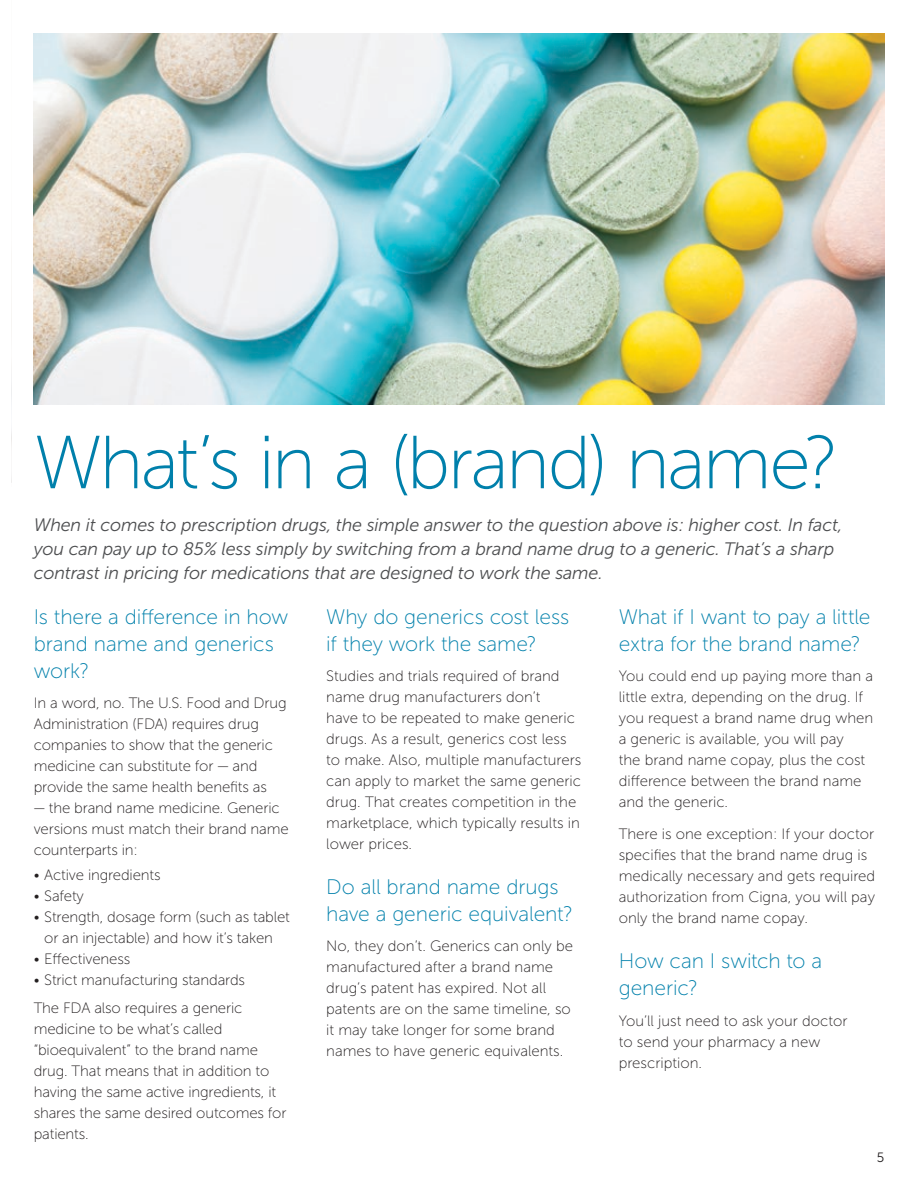
<style>
.page{position:relative;width:918px;height:1188px;background:#fff}
.page>*{position:absolute;margin:0;border:0;box-sizing:border-box;transform-origin:0 0}
.t1{font:75px "Museo Sans 100";letter-spacing:-.035em;color:#0080ab}
.t2{font:21px/27px "Museo Sans 100";letter-spacing:-.005em;color:#0080ab}
.t3{font:italic 18px/24px "Museo Sans 300";letter-spacing:-.01em;color:#4d4e50}
.t4{font:15px/21px "Museo Sans 100";color:#231f20}
.t5{font:13.5px "Museo Sans 300";color:#231f20}
</style>
<div class="page">
<svg style="left:11px;top:303px;width:1px;height:180px"></svg>
<img style="left:34px;top:34px;width:850px;height:371px">
<h1 class="t1" style="left:34px;top:423px;width:807px">What’s in a (brand) name?</h1>
<p class="t3" style="left:34px;top:513px;width:810px">When it comes to prescription drugs, the simple answer to the question above is: higher cost. In fact, you can pay up to 85% less simply by switching from a brand name drug to a generic. That’s a sharp contrast in pricing for medications that are designed to work the same.</p>
<h2 class="t2" style="left:34px;top:603px;width:256px">Is there a difference in how brand name and generics work?</h2>
<p class="t4" style="left:34px;top:692px;width:254px">In a word, no. The U.S. Food and Drug Administration (FDA) requires drug companies to show that the generic medicine can substitute for — and provide the same health benefits as</p>
<p class="t4" style="left:34px;top:797px;width:256px">— the brand name medicine. Generic versions must match their brand name counterparts in:</p>
<p class="t4" style="left:34px;top:865px;width:128px">• Active ingredients</p>
<p class="t4" style="left:34px;top:886px;width:52px">• Safety</p>
<p class="t4" style="left:34px;top:907px;width:258px;text-align:center">• Strength, dosage form (such as tablet or an injectable) and how it’s taken</p>
<p class="t4" style="left:34px;top:949px;width:98px">• Effectiveness</p>
<p class="t4" style="left:34px;top:967px;width:213px;line-height:27.8px">• Strict manufacturing standards<br>The FDA also requires a generic</p>
<p class="t4" style="left:34px;top:1019px;width:254px">medicine to be what’s called “bioequivalent” to the brand name drug. That means that in addition to having the same active ingredients, it shares the same desired outcomes for patients.</p>
<h2 class="t2" style="left:619px;top:603px;width:253px">What if I want to pay a little extra for the brand name?</h2>
<p class="t4" style="left:619px;top:665px;width:256px">You could end up paying more than a little extra, depending on the drug. If you request a brand name drug when a generic is available, you will pay<br>the brand name copay, plus the cost difference between the brand name and the generic.</p>
<p class="t4" style="left:619px;top:824px;width:258px">There is one exception: If your doctor specifies that the brand name drug is medically necessary and gets required authorization from Cigna, you will pay only the brand name copay.</p>
<h2 class="t2" style="left:619px;top:948px;width:205px">How can I switch to a generic?</h2>
<p class="t4" style="left:619px;top:1010px;width:230px">You’ll just need to ask your doctor to send your pharmacy a new prescription.</p>
<h2 class="t2" style="left:326px;top:603px;width:245px">Why do generics cost less if they work the same?</h2>
<p class="t4" style="left:326px;top:665px;width:257px">Studies and trials required of brand name drug manufacturers don’t<br>have to be repeated to make generic drugs. As a result, generics cost less to make. Also, multiple manufacturers can apply to market the same generic drug. That creates competition in the marketplace, which typically results in lower prices.</p>
<h2 class="t2" style="left:326px;top:874px;width:248px">Do all brand name drugs have a generic equivalent?</h2>
<p class="t4" style="left:326px;top:936px;width:248px">No, they don’t. Generics can only be manufactured after a brand name drug’s patent has expired. Not all patents are on the same timeline, so it may take longer for some brand names to have generic equivalents.</p>
<p class="t5" style="left:877px;top:1150px;width:9px">5</p>
</div>
